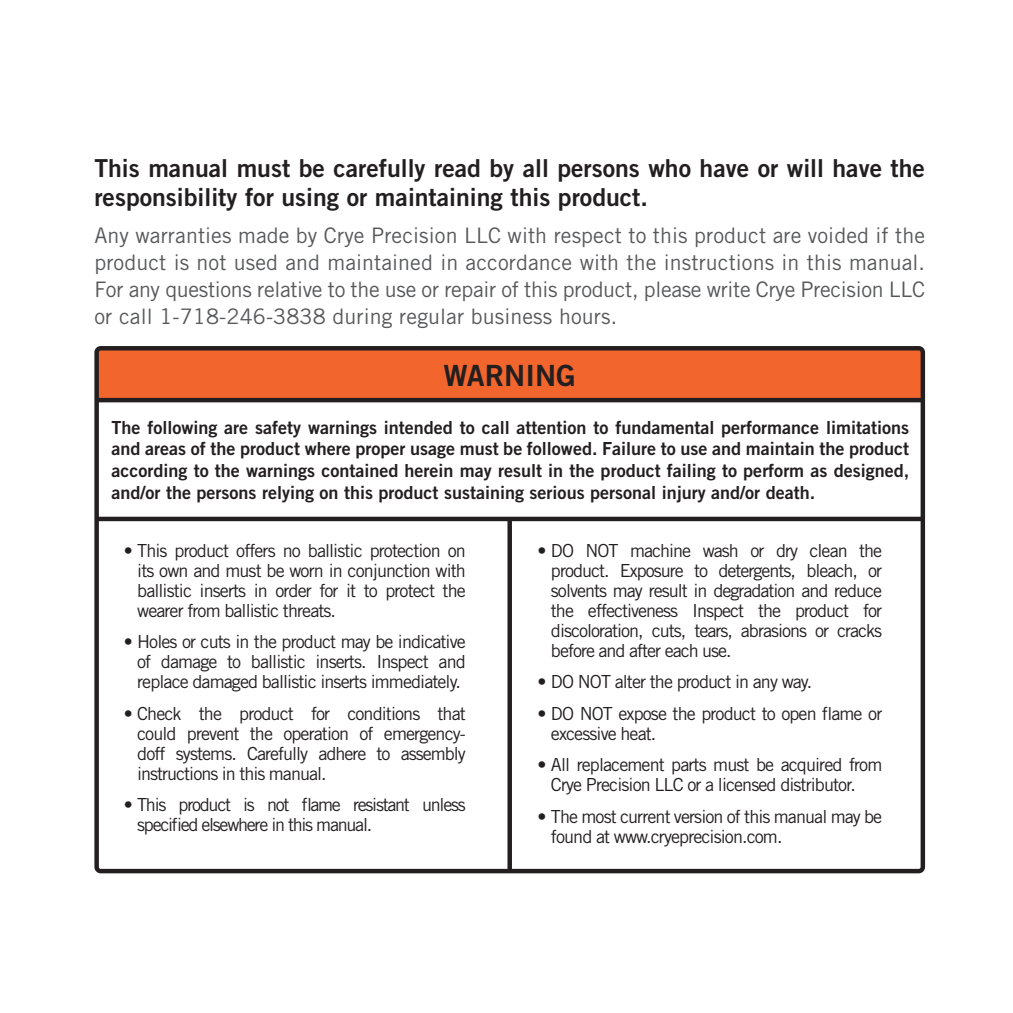
<style>
.page{position:relative;width:1013px;height:1013px;background:#fff}
.page>*{position:absolute;margin:0;border:0;box-sizing:border-box;transform-origin:0 0}
.t1{font:29.25px "Trade Gothic LT Std Bd 2";color:#231f20}
.t2{font:24.75px/29.7px "Trade Gothic LT Std Bd 2";color:#231f20}
.t3{font:21.38px/27px "Trade Gothic LT Std";letter-spacing:.005em;color:#57585a;text-align:justify}
.t4{font:18px/20px "Trade Gothic LT Std";letter-spacing:-.05em;color:#231f20;text-align:justify}
.t5{font:18px/21.6px "Trade Gothic LT Std Bd 2";color:#231f20;text-align:justify}
.t6{font:18px/20px "Trade Gothic LT Std";letter-spacing:-.07em;color:#231f20}
</style>
<div class="page">
<svg style="left:94px;top:346px;width:831px;height:527px"></svg>
<p class="t2" style="left:94px;top:153px;width:832px">This manual must be carefully read by all persons who have or will have the responsibility for using or maintaining this product.</p>
<p class="t3" style="left:94px;top:222px;width:832px">Any warranties made by Crye Precision LLC with respect to this product are voided if the product is not used and maintained in accordance with the instructions in this manual.<br>For any questions relative to the use or repair of this product, please write Crye Precision LLC or call 1-718-246-3838 during regular business hours.</p>
<p class="t1" style="left:443px;top:357px;width:134px">WARNING</p>
<p class="t5" style="left:111px;top:416px;width:799px">The following are safety warnings intended to call attention to fundamental performance limitations and areas of the product where proper usage must be followed. Failure to use and maintain the product according to the warnings contained herein may result in the product failing to perform as designed, and/or the persons relying on this product sustaining serious personal injury and/or death.</p>
<p class="t4" style="left:137px;top:540px;width:330px;text-indent:-13px">• This product offers no ballistic protection on its own and must be worn in conjunction with ballistic inserts in order for it to protect the wearer from ballistic threats.</p>
<p class="t4" style="left:137px;top:631px;width:330px;text-indent:-13px">• Holes or cuts in the product may be indicative of damage to ballistic inserts. Inspect and replace damaged ballistic inserts immediately.</p>
<p class="t4" style="left:137px;top:703px;width:330px;text-indent:-13px">• Check the product for conditions that could prevent the operation of emergency&shy;doff systems. Carefully adhere to assembly instructions in this manual.</p>
<p class="t6" style="left:137px;top:794px;width:330px;text-indent:-13px">• This product is not flame resistant unless specified elsewhere in this manual.</p>
<p class="t4" style="left:551px;top:540px;width:333px;text-indent:-13px">• DO NOT machine wash or dry clean the product. Exposure to detergents, bleach, or solvents may result in degradation and reduce the effectiveness Inspect the product for discoloration, cuts, tears, abrasions or cracks before and after each use.</p>
<p class="t4" style="left:537px;top:671px;width:276px">• DO NOT alter the product in any way.</p>
<p class="t4" style="left:551px;top:703px;width:333px;text-indent:-13px">• DO NOT expose the product to open flame or excessive heat.</p>
<p class="t4" style="left:551px;top:754px;width:333px;text-indent:-13px">• All replacement parts must be acquired from<br>Crye Precision LLC or a licensed distributor.</p>
<p class="t4" style="left:551px;top:806px;width:333px;text-indent:-13px">• The most current version of this manual may be found at www.cryeprecision.com.</p>
</div>
